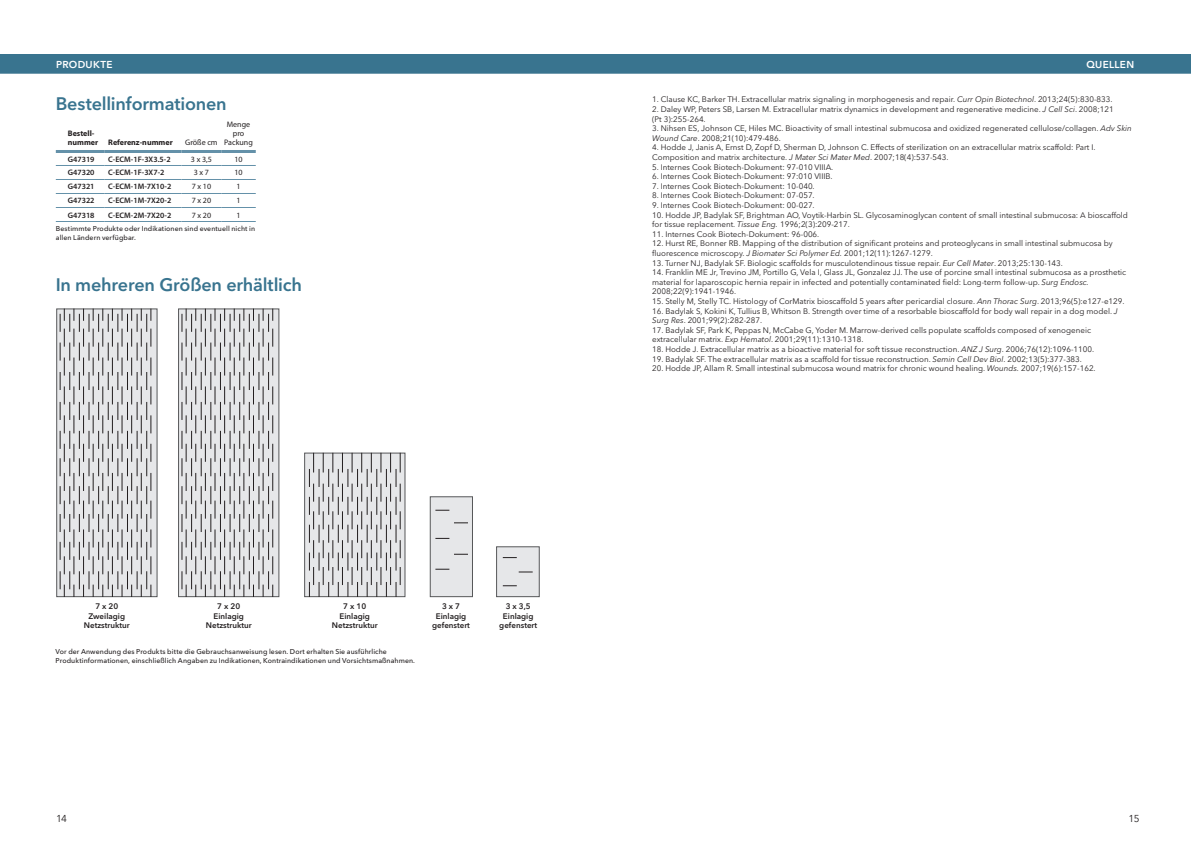
<style>
.page{position:relative;width:1191px;height:842px;background:#fff}
.page>*{position:absolute;margin:0;border:0;box-sizing:border-box;transform-origin:0 0}
.t1{font:600 18px "Avenir Next LT Pro";letter-spacing:-.01em;color:#39748f}
.t2{font:600 10px "Avenir Next LT Pro";letter-spacing:.03em;color:#fff}
.t3{font:10px "Avenir Next LT Pro";color:#231f20}
.t4{font:8px/9.6px "Avenir Next LT Pro";color:#231f20}
.t5{font:600 8px/9.6px "Avenir Next LT Pro";color:#231f20;text-align:center}
.t6{font:600 8px "Myriad Pro";color:#231f20}
.t7{font:8px/9px "Myriad Pro";color:#231f20;text-align:center}
.t8{font:700 8px/9px "Myriad Pro";color:#231f20}
.t9{font:500 7px/8.4px "Avenir Next LT Pro";letter-spacing:.01em;color:#231f20}
.s1{font-style:italic}
</style>
<div class="page">
<div style="left:587px;top:54px;width:604px;height:20px;background:#39748f"></div>
<div style="left:0;top:54px;width:604px;height:20px;background:#39748f"></div>
<div style="left:178px;top:309px;width:101px;height:288px;background:linear-gradient(to bottom,#e6e7e9,#e6e7e9);border:1px solid #57585a"></div>
<svg style="left:182px;top:309px;width:91px;height:288px;background:#cacbcd"></svg>
<hr style="left:56px;top:150px;width:48px;height:3px;background:#6491a9">
<hr style="left:104px;top:150px;width:77px;height:3px;background:#6491a9">
<hr style="left:181px;top:150px;width:40px;height:3px;background:#6491a9">
<hr style="left:221px;top:150px;width:35px;height:3px;background:#6491a9">
<hr style="left:56px;top:165px;width:48px;height:1px;background:#6491a9">
<hr style="left:104px;top:165px;width:77px;height:1px;background:#6491a9">
<hr style="left:181px;top:165px;width:40px;height:1px;background:#6491a9">
<hr style="left:221px;top:165px;width:35px;height:1px;background:#6491a9">
<hr style="left:56px;top:179px;width:48px;height:1px;background:#6491a9">
<hr style="left:104px;top:179px;width:77px;height:1px;background:#6491a9">
<hr style="left:181px;top:179px;width:40px;height:1px;background:#6491a9">
<hr style="left:221px;top:179px;width:35px;height:1px;background:#6491a9">
<hr style="left:56px;top:193px;width:48px;height:1px;background:#6491a9">
<hr style="left:104px;top:193px;width:77px;height:1px;background:#6491a9">
<hr style="left:181px;top:193px;width:40px;height:1px;background:#6491a9">
<hr style="left:221px;top:193px;width:35px;height:1px;background:#6491a9">
<hr style="left:56px;top:207px;width:48px;height:1px;background:#6491a9">
<hr style="left:104px;top:207px;width:77px;height:1px;background:#6491a9">
<hr style="left:181px;top:207px;width:40px;height:1px;background:#6491a9">
<hr style="left:221px;top:207px;width:35px;height:1px;background:#6491a9">
<hr style="left:56px;top:221px;width:48px;height:1px;background:#6491a9">
<hr style="left:104px;top:221px;width:77px;height:1px;background:#6491a9">
<hr style="left:181px;top:221px;width:40px;height:1px;background:#6491a9">
<hr style="left:221px;top:221px;width:35px;height:1px;background:#6491a9">
<div style="left:304px;top:453px;width:101px;height:144px;background:#e6e7e9;border:1px solid #57585a"></div>
<svg style="left:309px;top:453px;width:92px;height:144px"></svg>
<div style="left:56px;top:309px;width:101px;height:288px;background:#e6e7e9;border:1px solid #57585a"></div>
<svg style="left:60px;top:309px;width:92px;height:288px"></svg>
<div style="left:496px;top:546px;width:43px;height:51px;background:#e6e7e9;border:1px solid #57585a"></div>
<svg style="left:503px;top:557px;width:14px;height:1px"></svg>
<svg style="left:519px;top:572px;width:13px;height:1px"></svg>
<svg style="left:503px;top:585px;width:14px;height:1px"></svg>
<div style="left:430px;top:496px;width:43px;height:101px;background:#e6e7e9;border:1px solid #57585a"></div>
<svg style="left:435px;top:510px;width:14px;height:1px"></svg>
<svg style="left:454px;top:522px;width:14px;height:1px"></svg>
<svg style="left:435px;top:538px;width:14px;height:1px"></svg>
<svg style="left:454px;top:554px;width:14px;height:1px"></svg>
<svg style="left:435px;top:569px;width:14px;height:1px"></svg>
<p class="t2" style="left:56px;top:58px;width:58px">PRODUKTE</p>
<h1 class="t1" style="left:56px;top:93px;width:172px">Bestellinformationen</h1>
<p class="t8" style="left:68px;top:129px;width:32px">Bestell&shy;nummer</p>
<p class="t8" style="left:108px;top:138px;width:66px">Referenz-nummer</p>
<p class="t7" style="left:185px;top:138px;width:34px">Größe cm</p>
<p class="t7" style="left:224px;top:120px;width:30px">Menge pro<br>Packung</p>
<p class="t6" style="left:68px;top:154px;width:28px">G47319</p>
<p class="t6" style="left:108px;top:154px;width:64px">C-ECM-1F-3X3.5-2</p>
<p class="t7" style="left:191px;top:154px;width:23px">3x3,5</p>
<p class="t7" style="left:234px;top:154px;width:10px">10</p>
<p class="t6" style="left:68px;top:168px;width:28px">G47320</p>
<p class="t6" style="left:108px;top:168px;width:58px">C-ECM-1F-3X7-2</p>
<p class="t7" style="left:194px;top:168px;width:17px">3x7</p>
<p class="t7" style="left:234px;top:168px;width:10px">10</p>
<p class="t6" style="left:68px;top:182px;width:28px">G47321</p>
<p class="t6" style="left:108px;top:182px;width:65px">C-ECM-1M-7X10-2</p>
<p class="t7" style="left:192px;top:182px;width:21px">7x10</p>
<p class="t7" style="left:236px;top:182px;width:6px">1</p>
<p class="t6" style="left:68px;top:196px;width:28px">G47322</p>
<p class="t6" style="left:108px;top:196px;width:65px">C-ECM-1M-7X20-2</p>
<p class="t7" style="left:192px;top:196px;width:21px">7x20</p>
<p class="t7" style="left:236px;top:196px;width:6px">1</p>
<p class="t6" style="left:68px;top:210px;width:28px">G47318</p>
<p class="t6" style="left:108px;top:210px;width:65px">C-ECM-2M-7X20-2</p>
<p class="t7" style="left:192px;top:210px;width:21px">7x20</p>
<p class="t7" style="left:236px;top:210px;width:6px">1</p>
<p class="t9" style="left:56px;top:225px;width:201px">Bestimmte Produkte oder Indikationen sind eventuell nicht in allen Ländern verfügbar.</p>
<h1 class="t1" style="left:56px;top:274px;width:248px">In mehreren Größen erhältlich</h1>
<p class="t5" style="left:84px;top:601px;width:47px">7 x 20<br>Zweilagig<br>Netzstruktur</p>
<p class="t5" style="left:499px;top:601px;width:39px">3 x 3,5<br>Einlagig gefenstert</p>
<p class="t5" style="left:206px;top:601px;width:47px">7 x 20<br>Einlagig<br>Netzstruktur</p>
<p class="t5" style="left:332px;top:601px;width:47px">7 x 10<br>Einlagig<br>Netzstruktur</p>
<p class="t5" style="left:432px;top:601px;width:39px">3 x 7<br>Einlagig gefenstert</p>
<p class="t9" style="left:56px;top:648px;width:361px">Vor der Anwendung des Produkts bitte die Gebrauchsanweisung lesen. Dort erhalten Sie ausführliche<br>Produktinformationen, einschließlich Angaben zu Indikationen, Kontraindikationen und Vorsichtsmaßnahmen.</p>
<p class="t2" style="left:1086px;top:58px;width:49px">QUELLEN</p>
<p class="t4" style="left:652px;top:95px;width:460px">1. Clause KC, Barker TH. Extracellular matrix signaling in morphogenesis and repair. <span class="s1">Curr Opin Biotechnol</span>. 2013;24(5):830-833.</p>
<p class="t4" style="left:652px;top:104px;width:463px">2. Daley WP, Peters SB, Larsen M. Extracellular matrix dynamics in development and regenerative medicine. <span class="s1">J Cell Sci</span>. 2008;121 (Pt 3):255-264.</p>
<p class="t4" style="left:652px;top:124px;width:481px">3. Nihsen ES, Johnson CE, Hiles MC. Bioactivity of small intestinal submucosa and oxidized regenerated cellulose/collagen. <span class="s1">Adv Skin<br>Wound Care</span>. 2008;21(10):479-486.</p>
<p class="t4" style="left:652px;top:143px;width:444px">4. Hodde J, Janis A, Ernst D, Zopf D, Sherman D, Johnson C. Effects of sterilization on an extracellular matrix scaffold: Part I.<br>Composition and matrix architecture. <span class="s1">J Mater Sci Mater Med</span>. 2007;18(4):537-543.</p>
<p class="t4" style="left:652px;top:162px;width:181px">5. Internes Cook Biotech-Dokument: 97-010 VIIIA.</p>
<p class="t4" style="left:652px;top:172px;width:181px">6. Internes Cook Biotech-Dokument: 97:010 VIIIB.</p>
<p class="t4" style="left:652px;top:181px;width:163px">7. Internes Cook Biotech-Dokument: 10-040.</p>
<p class="t4" style="left:652px;top:191px;width:163px">8. Internes Cook Biotech-Dokument: 07-057.</p>
<p class="t4" style="left:652px;top:200px;width:163px">9. Internes Cook Biotech-Dokument: 00-027.</p>
<p class="t4" style="left:652px;top:210px;width:477px">10. Hodde JP, Badylak SF, Brightman AO, Voytik-Harbin SL. Glycosaminoglycan content of small intestinal submucosa: A bioscaffold for tissue replacement. <span class="s1">Tissue Eng.</span> 1996;2(3):209-217.</p>
<p class="t4" style="left:652px;top:229px;width:167px">11. Internes Cook Biotech-Dokument: 96-006.</p>
<p class="t4" style="left:652px;top:239px;width:462px">12. Hurst RE, Bonner RB. Mapping of the distribution of significant proteins and proteoglycans in small intestinal submucosa by fluorescence microscopy. <span class="s1">J Biomater Sci Polymer Ed.</span> 2001;12(11):1267-1279.</p>
<p class="t4" style="left:652px;top:258px;width:411px">13. Turner NJ, Badylak SF. Biologic scaffolds for musculotendinous tissue repair. <span class="s1">Eur Cell Mater</span>. 2013;25:130-143.</p>
<p class="t4" style="left:652px;top:268px;width:475px">14. Franklin ME Jr, Trevino JM, Portillo G, Vela I, Glass JL, Gonzalez JJ. The use of porcine small intestinal submucosa as a prosthetic material for laparoscopic hernia repair in infected and potentially contaminated field: Long-term follow-up. <span class="s1">Surg Endosc.<br></span>2008;22(9):1941-1946.</p>
<p class="t4" style="left:652px;top:296px;width:473px">15. Stelly M, Stelly TC. Histology of CorMatrix bioscaffold 5 years after pericardial closure. <span class="s1">Ann Thorac Surg</span>. 2013;96(5):e127-e129.</p>
<p class="t4" style="left:652px;top:306px;width:467px">16. Badylak S, Kokini K, Tullius B, Whitson B. Strength over time of a resorbable bioscaffold for body wall repair in a dog model. <span class="s1">J<br>Surg Res</span>. 2001;99(2):282-287.</p>
<p class="t4" style="left:652px;top:325px;width:440px">17. Badylak SF, Park K, Peppas N, McCabe G, Yoder M. Marrow-derived cells populate scaffolds composed of xenogeneic extracellular matrix. <span class="s1">Exp Hematol</span>. 2001;29(11):1310-1318.</p>
<p class="t4" style="left:652px;top:344px;width:442px">18. Hodde J. Extracellular matrix as a bioactive material for soft tissue reconstruction. <span class="s1">ANZ J Surg</span>. 2006;76(12):1096-1100.</p>
<p class="t4" style="left:652px;top:354px;width:430px">19. Badylak SF. The extracellular matrix as a scaffold for tissue reconstruction. <span class="s1">Semin Cell Dev Biol</span>. 2002;13(5):377-383.</p>
<p class="t4" style="left:652px;top:364px;width:444px">20. Hodde JP, Allam R. Small intestinal submucosa wound matrix for chronic wound healing. <span class="s1">Wounds.</span> 2007;19(6):157-162.</p>
<p class="t3" style="left:56px;top:813px;width:12px">14</p>
<p class="t3" style="left:1128px;top:813px;width:12px">15</p>
</div>
